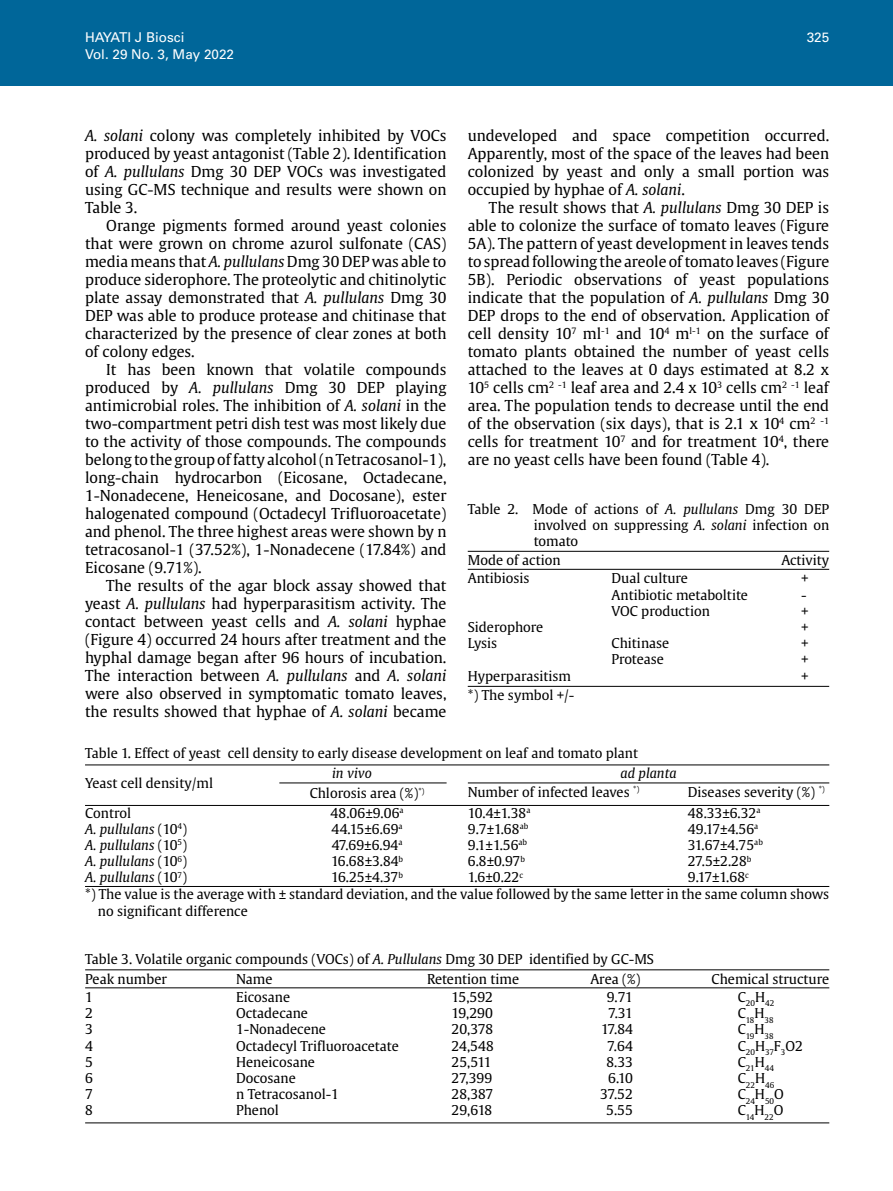
<style>
.page{position:relative;width:893px;height:1191px;background:#fff}
.page>*{position:absolute;margin:0;border:0;box-sizing:border-box;transform-origin:0 0}
.t1{font:15px/18px "Gulliver";color:#000;text-align:justify}
.t2{font:13.5px/16.2px "Gulliver";color:#000}
.t3{font:italic 13.5px/16.2px "Gulliver";color:#000}
.t4{font:13.5px/16.2px "Gulliver";letter-spacing:-.025em;color:#000;text-align:center}
.t5{font:13.5px "Univers LT Std";color:#fff}
.t6{font:7.8px/16.2px "Gulliver";color:#000;text-align:justify}
.s1{font-style:italic}
.s2{font-style:normal}
</style>
<div class="page">
<hr style="left:85px;top:969px;width:744px;height:1px;background:#000">
<hr style="left:85px;top:987px;width:744px;height:1px;background:#000">
<hr style="left:85px;top:1122px;width:744px;height:1px;background:#000">
<hr style="left:468px;top:551px;width:361px;height:1px;background:#000">
<hr style="left:468px;top:569px;width:361px;height:1px;background:#000">
<hr style="left:468px;top:686px;width:361px;height:1px;background:#000">
<hr style="left:85px;top:764px;width:744px;height:1px;background:#000">
<hr style="left:468px;top:782px;width:361px;height:1px;background:#000">
<hr style="left:279px;top:782px;width:168px;height:1px;background:#000">
<hr style="left:85px;top:805px;width:744px;height:1px;background:#000">
<hr style="left:85px;top:886px;width:744px;height:1px;background:#000">
<div style="left:0;top:0;width:893px;height:85px;background:#069"></div>
<p class="t5" style="left:85px;top:30px;width:101px">HAYATI J Biosci</p>
<p class="t5" style="left:807px;top:30px;width:24px">325</p>
<p class="t5" style="left:85px;top:46px;width:151px">Vol. 29 No. 3, May 2022</p>
<p class="t1" style="left:85px;top:126px;width:363px"><span class="s1">A. solani</span> colony was completely inhibited by VOCs produced by yeast antagonist (Table 2). Identification of <span class="s1">A. pullulans</span> Dmg 30 DEP VOCs was investigated using GC-MS technique and results were shown on Table 3.</p>
<p class="t1" style="left:85px;top:216px;width:363px;text-indent:21px">Orange pigments formed around yeast colonies that were grown on chrome azurol sulfonate (CAS) media means that <span class="s1">A. pullulans</span> Dmg 30 DEP was able to produce siderophore. The proteolytic and chitinolytic plate assay demonstrated that <span class="s1">A. pullulans</span> Dmg 30<br>DEP was able to produce protease and chitinase that characterized by the presence of clear zones at both of colony edges.</p>
<p class="t1" style="left:85px;top:360px;width:363px;text-indent:21px">It has been known that volatile compounds produced by <span class="s1">A. pullulans</span> Dmg 30 DEP playing antimicrobial roles. The inhibition of <span class="s1">A. solani</span> in the two-compartment petri dish test was most likely due to the activity of those compounds. The compounds belong to the group of fatty alcohol (n Tetracosanol-1), long-chain hydrocarbon (Eicosane, Octadecane, 1-Nonadecene, Heneicosane, and Docosane), ester halogenated compound (Octadecyl Trifluoroacetate) and phenol. The three highest areas were shown by n tetracosanol-1 (37.52%), 1-Nonadecene (17.84%) and Eicosane (9.71%).</p>
<p class="t1" style="left:85px;top:576px;width:363px;text-indent:21px">The results of the agar block assay showed that yeast <span class="s1">A. pullulans</span> had hyperparasitism activity. The contact between yeast cells and <span class="s1">A. solani</span> hyphae (Figure 4) occurred 24 hours after treatment and the hyphal damage began after 96 hours of incubation.<br>The interaction between <span class="s1">A. pullulans</span> and <span class="s1">A. solani </span>were also observed in symptomatic tomato leaves, the results showed that hyphae of <span class="s1">A. solani</span> became</p>
<p class="t1" style="left:468px;top:126px;width:363px">undeveloped and space competition occurred.<br>Apparently, most of the space of the leaves had been colonized by yeast and only a small portion was occupied by hyphae of <span class="s1">A. solani</span>.</p>
<p class="t1" style="left:468px;top:198px;width:363px;text-indent:21px">The result shows that <span class="s1">A. pullulans</span> Dmg 30 DEP is able to colonize the surface of tomato leaves (Figure 5A). The pattern of yeast development in leaves tends to spread following the areole of tomato leaves (Figure 5B). Periodic observations of yeast populations indicate that the population of <span class="s1">A. pullulans</span> Dmg 30<br>DEP drops to the end of observation. Application of cell density 10<sup>7</sup> ml<sup>-1</sup> and 10<sup>4</sup> m<sup>l-1</sup> on the surface of tomato plants obtained the number of yeast cells attached to the leaves at 0 days estimated at 8.2 x 10<sup>5</sup> cells cm<sup>2</sup> <sup>-1</sup> leaf area and 2.4 x 10<sup>3</sup> cells cm<sup>2</sup> <sup>-1</sup> leaf area. The population tends to decrease until the end of the observation (six days), that is 2.1 x 10<sup>4</sup> cm<sup>2</sup> <sup>-1 </sup>cells for treatment 10<sup>7</sup> and for treatment 10<sup>4</sup>, there are no yeast cells have been found (Table 4).</p>
<p class="t2" style="left:534px;top:501px;width:297px;text-align:justify;text-indent:-66px">Table 2. Mode of actions of <span class="s1">A. pullulans</span> Dmg 30 DEP involved on suppressing <span class="s1">A. solani</span> infection on tomato</p>
<p class="t2" style="left:468px;top:552px;width:94px">Mode of action</p>
<p class="t2" style="left:781px;top:551px;width:49px;line-height:18px;text-align:center">Activity +</p>
<p class="t2" style="left:801px;top:586px;width:9px">- + + + + +</p>
<p class="t2" style="left:468px;top:570px;width:63px">Antibiosis</p>
<p class="t2" style="left:468px;top:619px;width:77px">Siderophore<br>Lysis</p>
<p class="t2" style="left:468px;top:667px;width:105px">Hyperparasitism</p>
<p class="t2" style="left:612px;top:570px;width:138px">Dual culture<br>Antibiotic metaboltite<br>VOC production</p>
<p class="t2" style="left:612px;top:635px;width:59px">Chitinase<br>Protease</p>
<p class="t2" style="left:468px;top:686px;width:108px">*) The symbol +/-</p>
<p class="t2" style="left:85px;top:745px;width:554px">Table 1. Effect of yeast cell density to early disease development on leaf and tomato plant</p>
<p class="t2" style="left:85px;top:774px;width:129px">Yeast cell density/ml</p>
<p class="t3" style="left:85px;top:804px;width:103px"><span class="s2">Control<br></span>A. pullulans <span class="s2">(10</span><sup>4</sup><span class="s2">)<br></span>A. pullulans <span class="s2">(10</span><sup>5</sup><span class="s2">)<br></span>A. pullulans <span class="s2">(10</span><sup>6</sup><span class="s2">)<br></span>A. pullulans <span class="s2">(10</span><sup>7</sup><span class="s2">)</span></p>
<p class="t3" style="left:332px;top:765px;width:42px">in vivo</p>
<p class="t3" style="left:620px;top:765px;width:58px">ad planta</p>
<p class="t2" style="left:310px;top:783px;width:116px;line-height:19.5px;text-align:center">Chlorosis area (%)<sup>*)<br></sup>48.06±9.06<sup>a</sup></p>
<p class="t2" style="left:331px;top:820px;width:74px;text-align:justify">44.15±6.69<sup>a </sup>47.69±6.94<sup>a </sup>16.68±3.84<sup>b </sup>16.25±4.37<sup>b</sup></p>
<p class="t2" style="left:468px;top:781px;width:173px;line-height:21px">Number of infected leaves <sup>*)<br></sup>10.4±1.38<sup>a</sup></p>
<p class="t2" style="left:468px;top:820px;width:62px">9.7±1.68<sup>ab<br></sup>9.1±1.56<sup>ab<br></sup>6.8±0.97<sup>b<br></sup>1.6±0.22<sup>c</sup></p>
<p class="t2" style="left:688px;top:781px;width:138px;line-height:21px">Diseases severity (%) <sup>*)<br></sup>48.33±6.32<sup>a</sup></p>
<p class="t2" style="left:688px;top:820px;width:77px">49.17±4.56<sup>a<br></sup>31.67±4.75<sup>ab<br></sup>27.5±2.28<sup>b<br></sup>9.17±1.68<sup>c</sup></p>
<p class="t2" style="left:98px;top:886px;width:733px;text-indent:-13px">*) The value is the average with ± standard deviation, and the value followed by the same letter in the same column shows no significant difference</p>
<p class="t2" style="left:85px;top:948px;width:570px;line-height:20.1px">Table 3. Volatile organic compounds (VOCs) of <span class="s1">A. Pullulans</span> Dmg 30 DEP identified by GC-MS<br>Peak number</p>
<p class="t2" style="left:236px;top:971px;width:38px">Name</p>
<p class="t2" style="left:427px;top:971px;width:94px">Retention time</p>
<p class="t2" style="left:590px;top:971px;width:52px">Area (%)</p>
<p class="t2" style="left:712px;top:971px;width:119px">Chemical structure</p>
<p class="t2" style="left:85px;top:989px;width:9px;text-align:justify">1<br>2<br>3<br>4<br>5<br>6<br>7<br>8</p>
<p class="t2" style="left:236px;top:989px;width:164px">Eicosane<br>Octadecane<br>1-Nonadecene<br>Octadecyl Trifluoroacetate<br>Heneicosane<br>Docosane<br>n Tetracosanol-1<br>Phenol</p>
<p class="t2" style="left:452px;top:989px;width:44px">15,592<br>19,290<br>20,378<br>24,548<br>25,511<br>27,399<br>28,387<br>29,618</p>
<p class="t4" style="left:600px;top:989px;width:34px">9.71<br>7.31<br>17.84<br>7.64<br>8.33<br>6.10<br>37.52<br>5.55</p>
<p class="t6" style="left:738px;top:995px;width:38px"><sup>C</sup>20<sup>H</sup>42<br><sup>C</sup>18<sup>H</sup>38<br><sup>C</sup>19<sup>H</sup>38</p>
<p class="t2" style="left:738px;top:1037px;width:67px">C<sub>20</sub>H<sub>37</sub>F<sub>3</sub>O2</p>
<p class="t6" style="left:738px;top:1060px;width:47px;text-align:left"><sup>C</sup>21<sup>H</sup>44<br><sup>C</sup>22<sup>H</sup>46<br><sup>C</sup>24<sup>H</sup>50<sup>O<br>C</sup>14<sup>H</sup>22<sup>O</sup></p>
</div>
